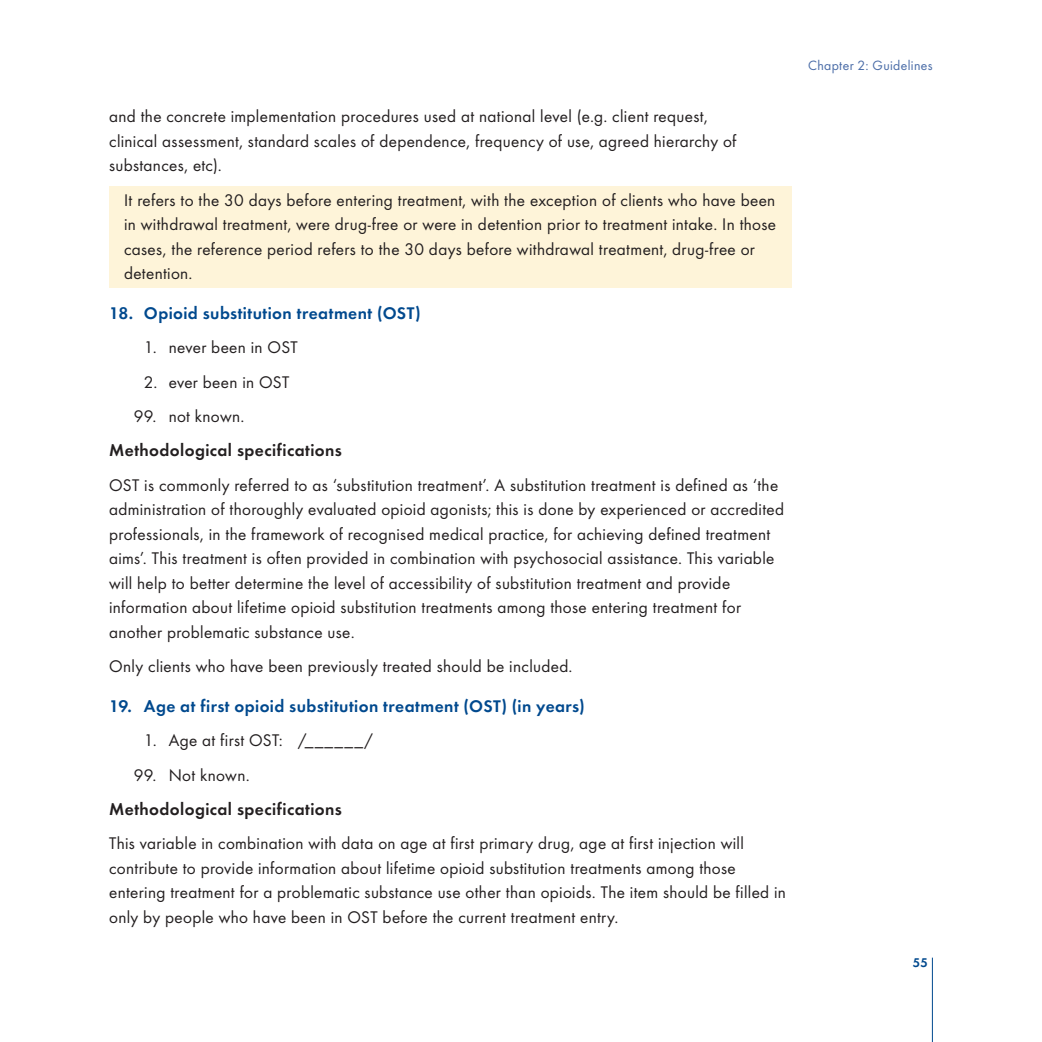
<style>
.page{position:relative;width:1042px;height:1042px;background:#fff}
.page>*{position:absolute;margin:0;border:0;box-sizing:border-box;transform-origin:0 0}
._03_TEXTE{font:17.5px/24.5px "Futura Boo";letter-spacing:.02em;color:#231f20}
._02_SOUS_TITRE_BLEU{font:17.5px "Futura Dem";letter-spacing:.025em;color:#01498e}
._04_TEXTE_INDENT_CHI{font:17.5px "Futura Boo";letter-spacing:.02em;color:#231f20}
._02_SOUS_TITRE_NOIR{font:17.5px "Futura Dem";letter-spacing:.025em;color:#231f20}
.t1{font:14px "Futura Boo";letter-spacing:.025em;color:#4a6ca7}
.t2{font:13.12px "Futura Dem";color:#01498e}
</style>
<div class="page">
<hr style="left:932px;top:957px;width:1px;height:85px;background:#01498e">
<div style="left:109px;top:186px;width:682px;height:101px;background:#fef4d9"></div>
<p class="_03_TEXTE" style="left:109px;top:104px;width:629px">and the concrete implementation procedures used at national level (e.g. client request, clinical assessment, standard scales of dependence, frequency of use, agreed hierarchy of substances, etc).</p>
<p class="_03_TEXTE" style="left:124px;top:187px;width:653px">It refers to the 30 days before entering treatment, with the exception of clients who have been in withdrawal treatment, were drug-free or were in detention prior to treatment intake. In those cases, the reference period refers to the 30 days before withdrawal treatment, drug-free or detention.</p>
<p class="_02_SOUS_TITRE_BLEU" style="left:109px;top:300px;width:313px">18. Opioid substitution treatment (OST)</p>
<p class="_04_TEXTE_INDENT_CHI" style="left:144px;top:337px;width:155px">1. never been in OST</p>
<p class="_04_TEXTE_INDENT_CHI" style="left:144px;top:371px;width:147px">2. ever been in OST</p>
<p class="_04_TEXTE_INDENT_CHI" style="left:134px;top:406px;width:112px">99. not known.</p>
<p class="_02_SOUS_TITRE_NOIR" style="left:109px;top:438px;width:234px">Methodological specifications</p>
<p class="_03_TEXTE" style="left:109px;top:472px;width:676px">OST is commonly referred to as ‘substitution treatment’. A substitution treatment is defined as ‘the administration of thoroughly evaluated opioid agonists; this is done by experienced or accredited professionals, in the framework of recognised medical practice, for achieving defined treatment aims’. This treatment is often provided in combination with psychosocial assistance. This variable will help to better determine the level of accessibility of substitution treatment and provide information about lifetime opioid substitution treatments among those entering treatment for another problematic substance use.</p>
<p class="_03_TEXTE" style="left:109px;top:654px;width:465px">Only clients who have been previously treated should be included.</p>
<p class="_02_SOUS_TITRE_BLEU" style="left:109px;top:693px;width:477px">19. Age at first opioid substitution treatment (OST) (in years)</p>
<p class="_04_TEXTE_INDENT_CHI" style="left:144px;top:730px;width:230px">1. Age at first OST: /______/</p>
<p class="_04_TEXTE_INDENT_CHI" style="left:134px;top:764px;width:117px">99. Not known.</p>
<p class="_02_SOUS_TITRE_NOIR" style="left:109px;top:796px;width:234px">Methodological specifications</p>
<p class="_03_TEXTE" style="left:109px;top:831px;width:678px">This variable in combination with data on age at first primary drug, age at first injection will contribute to provide information about lifetime opioid substitution treatments among those entering treatment for a problematic substance use other than opioids. The item should be filled in only by people who have been in OST before the current treatment entry.</p>
<p class="t1" style="left:808px;top:57px;width:126px">Chapter 2: Guidelines</p>
<p class="t2" style="left:913px;top:953px;width:16px">55</p>
</div>
